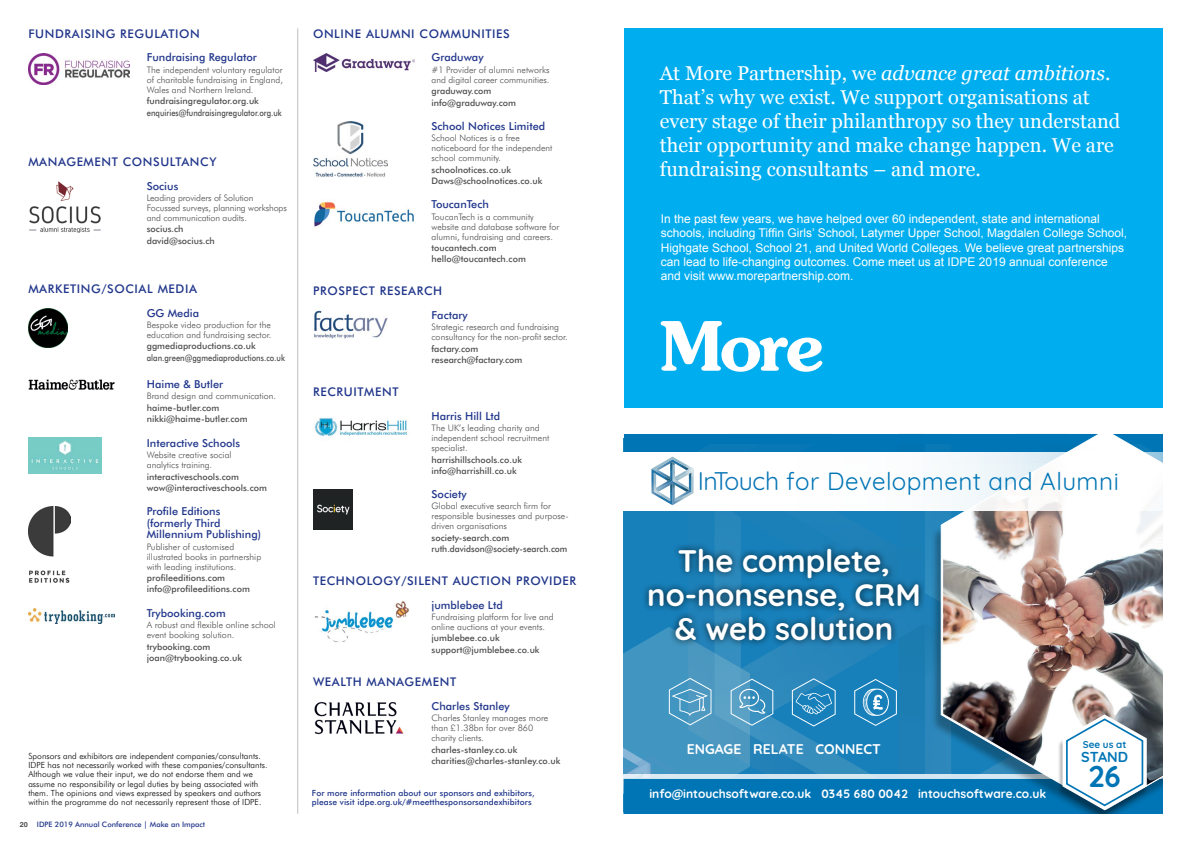
<style>
.page{position:relative;width:1191px;height:842px;background:#fff}
.page>*{position:absolute;margin:0;border:0;box-sizing:border-box;transform-origin:0 0}
.t1{font:700 31px/34px "Quicksand";color:#fff;text-align:center}
.t2{font:700 30px "Quicksand";color:#0075b5}
.t3{font:24.9px "Quicksand";color:#0874b5}
.t4{font:24.2px "Quicksand";letter-spacing:.02em;color:#0075b5}
.t5{font:20px/24px "Georgia";color:#fff}
.t6{font:700 14.4px "Quicksand";color:#0075b5}
.t7{font:700 14px "Quicksand";color:#fff}
.t8{font:12px/14.4px "Arial";color:#fff}
.t9{font:500 12px "Futura BT";letter-spacing:.05em;color:#21368b}
.t10{font:700 12px "Quicksand";color:#fff}
.t11{font:500 11px/11.5px "Futura BT";color:#21368b}
.t12{font:700 9.9px "Quicksand";color:#0075b5}
.t13{font:300 9px/10px "Futura BT";color:#4d4d4f}
.t14{font:500 9px/11.4px "Futura BT";color:#4d4d4f}
.t15{font:300 8.5px/9.2px "Futura BT";letter-spacing:.005em;color:#000}
.t16{font:500 8.5px/9.2px "Futura BT";letter-spacing:.005em;color:#21368b}
.t17{font:500 7.5px "Futura BT";color:#21368b}
.s1{font-family:"Swiss 721 BT";font-weight:700;font-size:7.2px;color:#4d4d4f}
.s2{font-style:italic}
.s3{font-size:24.9px;color:#0874b5}
</style>
<div class="page">
<img style="left:28px;top:53px;width:101px;height:31px">
<hr style="left:297px;top:28px;width:1px;height:786px;background:#bcbec0">
<img style="left:28px;top:308px;width:40px;height:39px">
<img style="left:28px;top:379px;width:86px;height:10px">
<img style="left:28px;top:438px;width:74px;height:35px">
<img style="left:28px;top:506px;width:43px;height:77px">
<img style="left:29px;top:181px;width:72px;height:51px">
<img style="left:28px;top:608px;width:86px;height:15px">
<img style="left:313px;top:53px;width:101px;height:19px">
<img style="left:313px;top:122px;width:74px;height:55px">
<img style="left:313px;top:202px;width:101px;height:27px">
<img style="left:314px;top:601px;width:95px;height:41px">
<img style="left:314px;top:311px;width:73px;height:28px">
<img style="left:314px;top:417px;width:93px;height:19px">
<img style="left:313px;top:489px;width:40px;height:40px">
<img style="left:314px;top:701px;width:90px;height:33px">
<img style="left:624px;top:434px;width:538px;height:380px">
<div style="left:624px;top:28px;width:538px;height:380px;background:#00aeef"></div>
<svg style="left:660px;top:321px;width:162px;height:51px"></svg>
<h3 class="t9" style="left:28px;top:26px;width:173px">FUNDRAISING REGULATION</h3>
<p class="t11" style="left:147px;top:52px;width:112px">Fundraising Regulator</p>
<p class="t13" style="left:147px;top:65px;width:138px;text-align:justify">The independent voluntary regulator of charitable fundraising in England, Wales and Northern Ireland.</p>
<p class="t14" style="left:147px;top:95px;width:136px">fundraisingregulator.org.uk enquiries@fundraisingregulator.org.uk</p>
<h3 class="t9" style="left:28px;top:154px;width:190px">MANAGEMENT CONSULTANCY</h3>
<p class="t11" style="left:147px;top:180px;width:33px">Socius</p>
<p class="t13" style="left:147px;top:193px;width:141px">Leading providers of Solution<br>Focussed surveys, planning workshops and communication audits.</p>
<p class="t14" style="left:147px;top:223px;width:70px">socius.ch david@socius.ch</p>
<h3 class="t9" style="left:28px;top:281px;width:170px">MARKETING/SOCIAL MEDIA</h3>
<p class="t11" style="left:147px;top:307px;width:54px">GG Media</p>
<p class="t13" style="left:147px;top:320px;width:126px">Bespoke video production for the education and fundraising sector.</p>
<p class="t14" style="left:147px;top:340px;width:140px">ggmediaproductions.co.uk alan.green@ggmediaproductions.co.uk</p>
<p class="t11" style="left:147px;top:378px;width:78px">Haime &amp; Butler</p>
<p class="t13" style="left:147px;top:391px;width:131px">Brand design and communication.</p>
<p class="t14" style="left:147px;top:402px;width:102px">haime-butler.com nikki@haime-butler.com</p>
<p class="t11" style="left:147px;top:437px;width:95px">Interactive Schools</p>
<p class="t13" style="left:147px;top:450px;width:86px">Website creative social analytics training.</p>
<p class="t14" style="left:147px;top:471px;width:122px">interactiveschools.com wow@interactiveschools.com</p>
<p class="t11" style="left:147px;top:505px;width:116px">Profile Editions (formerly Third<br>Millennium Publishing)</p>
<p class="t13" style="left:147px;top:541px;width:116px">Publisher of customised illustrated books in partnership with leading institutions.</p>
<p class="t14" style="left:147px;top:572px;width:105px">profileeditions.com info@profileeditions.com</p>
<p class="t11" style="left:147px;top:607px;width:80px">Trybooking.com</p>
<p class="t13" style="left:147px;top:620px;width:131px">A robust and flexible online school event booking solution.</p>
<p class="t14" style="left:147px;top:641px;width:97px">trybooking.com joan@trybooking.co.uk</p>
<p class="t15" style="left:28px;top:751px;width:241px">Sponsors and exhibitors are independent companies/consultants.<br>IDPE has not necessarily worked with these companies/consultants.<br>Although we value their input, we do not endorse them and we assume no responsibility or legal duties by being associated with them. The opinions and views expressed by speakers and authors within the programme do not necessarily represent those of IDPE.</p>
<p class="t17" style="left:20px;top:820px;width:187px"><span class="s1">20</span> IDPE 2019 Annual Conference | Make an Impact</p>
<h3 class="t9" style="left:313px;top:26px;width:198px">ONLINE ALUMNI COMMUNITIES</h3>
<p class="t11" style="left:431px;top:52px;width:53px">Graduway</p>
<p class="t13" style="left:431px;top:65px;width:119px">#1 Provider of alumni networks and digital career communities.</p>
<p class="t14" style="left:431px;top:85px;width:86px">graduway.com info@graduway.com</p>
<p class="t11" style="left:431px;top:120px;width:115px">School Notices Limited</p>
<p class="t13" style="left:431px;top:133px;width:122px">School Notices is a free noticeboard for the independent school community.</p>
<p class="t14" style="left:431px;top:164px;width:112px">schoolnotices.co.uk<br>Daws@schoolnotices.co.uk</p>
<p class="t11" style="left:431px;top:198px;width:59px">ToucanTech</p>
<p class="t13" style="left:431px;top:211px;width:129px">ToucanTech is a community website and database software for alumni, fundraising and careers.</p>
<p class="t14" style="left:431px;top:242px;width:96px">toucantech.com hello@toucantech.com</p>
<h3 class="t9" style="left:313px;top:283px;width:131px">PROSPECT RESEARCH</h3>
<p class="t11" style="left:431px;top:309px;width:38px">Factary</p>
<p class="t13" style="left:431px;top:322px;width:138px">Strategic research and fundraising consultancy for the non-profit sector.</p>
<p class="t14" style="left:431px;top:343px;width:92px">factary.com research@factary.com</p>
<h3 class="t9" style="left:313px;top:384px;width:87px">RECRUITMENT</h3>
<p class="t11" style="left:431px;top:410px;width:70px">Harris Hill Ltd</p>
<p class="t13" style="left:431px;top:423px;width:119px">The UK’s leading charity and independent school recruitment specialist.</p>
<p class="t14" style="left:431px;top:454px;width:92px">harrishillschools.co.uk info@harrishill.co.uk</p>
<p class="t11" style="left:431px;top:488px;width:37px">Society</p>
<p class="t13" style="left:431px;top:501px;width:139px">Global executive search firm for responsible businesses and purpose&shy;driven organisations</p>
<p class="t14" style="left:431px;top:532px;width:137px">society-search.com ruth.davidson@society-search.com</p>
<h3 class="t9" style="left:313px;top:573px;width:265px">TECHNOLOGY/SILENT AUCTION PROVIDER</h3>
<p class="t11" style="left:431px;top:599px;width:73px">jumblebee Ltd</p>
<p class="t13" style="left:431px;top:612px;width:124px">Fundraising platform for live and online auctions at your events.</p>
<p class="t14" style="left:431px;top:632px;width:110px">jumblebee.co.uk support@jumblebee.co.uk</p>
<p class="t5" style="left:660px;top:60px;width:462px">At More Partnership, we <span class="s2">advance great ambitions</span>.<br>That’s why we exist. We support organisations at every stage of their philanthropy so they understand their opportunity and make change happen. We are fundraising consultants – and more.</p>
<p class="t8" style="left:660px;top:211px;width:468px">In the past few years, we have helped over 60 independent, state and international schools, including Tiffin Girls’ School, Latymer Upper School, Magdalen College School, Highgate School, School 21, and United World Colleges. We believe great partnerships can lead to life-changing outcomes. Come meet us at IDPE 2019 annual conference and visit www.morepartnership.com.</p>
<h3 class="t4" style="left:697px;top:462px;width:423px"><span class="s3">InTouch-</span>for Development and Alumni</h3>
<h3 class="t3" style="left:790px;top:461px;width:52px">Web</h3>
<h1 class="t1" style="left:647px;top:541px;width:275px">The complete, no-nonsense, CRM &amp; web solution</h1>
<h3 class="t9" style="left:313px;top:674px;width:145px">WEALTH MANAGEMENT</h3>
<p class="t11" style="left:431px;top:700px;width:80px">Charles Stanley</p>
<p class="t13" style="left:431px;top:713px;width:118px">Charles Stanley manages more than £1.38bn for over 860 charity clients.</p>
<p class="t14" style="left:431px;top:744px;width:130px">charles-stanley.co.uk charities@charles-stanley.co.uk</p>
<h3 class="t7" style="left:686px;top:738px;width:196px">ENGAGE RELATE CONNECT</h3>
<p class="t16" style="left:312px;top:788px;width:224px">For more information about our sponsors and exhibitors, please visit idpe.org.uk/#meetthesponsorsandexhibitors</p>
<h3 class="t10" style="left:649px;top:784px;width:398px">info@intouchsoftware.co.uk 0345 680 0042 intouchsoftware.co.uk</h3>
<p class="t12" style="left:1082px;top:736px;width:45px">See us at</p>
<h3 class="t6" style="left:1081px;top:745px;width:48px">STAND</h3>
<h2 class="t2" style="left:1088px;top:751px;width:34px">26</h2>
</div>
